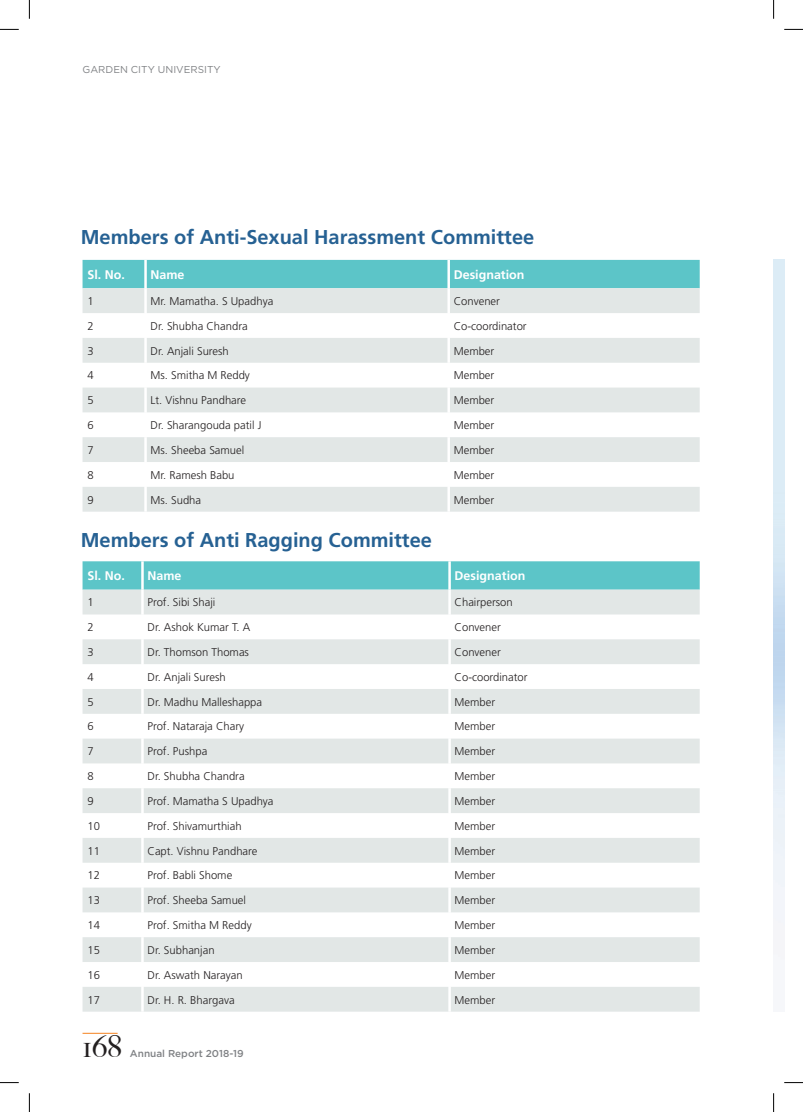
<style>
.page{position:relative;width:803px;height:1112px;background:#fff}
.page>*{position:absolute;margin:0;border:0;box-sizing:border-box;transform-origin:0 0}
.t1{font:500 30px "Big Caslon";color:#231f20}
.t2{font:700 20px "Frutiger";color:#266193}
.t3{font:700 12.5px "Frutiger";color:#fff}
.t4{font:300 11.25px "Frutiger";color:#231f20}
.t5{font:10px "Gotham";color:#808285}
.t6{font:500 10px "Gotham";color:#808285}
</style>
<div class="page">
<div style="left:83px;top:260px;width:617px;height:28px;background:#5cc5c8"></div>
<svg style="left:83px;top:288px;width:617px;height:223px;fill:#e2e7e6"></svg>
<hr style="left:144px;top:260px;width:3px;height:28px;background:#fff">
<hr style="left:447px;top:260px;width:3px;height:28px;background:#fff">
<hr style="left:144px;top:288px;width:3px;height:25px;background:#fff">
<hr style="left:447px;top:288px;width:3px;height:25px;background:#fff">
<hr style="left:144px;top:313px;width:3px;height:25px;background:#fff">
<hr style="left:447px;top:313px;width:3px;height:25px;background:#fff">
<hr style="left:144px;top:338px;width:3px;height:24px;background:#fff">
<hr style="left:447px;top:338px;width:3px;height:24px;background:#fff">
<hr style="left:144px;top:362px;width:3px;height:25px;background:#fff">
<hr style="left:447px;top:362px;width:3px;height:25px;background:#fff">
<hr style="left:144px;top:387px;width:3px;height:25px;background:#fff">
<hr style="left:447px;top:387px;width:3px;height:25px;background:#fff">
<hr style="left:144px;top:412px;width:3px;height:25px;background:#fff">
<hr style="left:447px;top:412px;width:3px;height:25px;background:#fff">
<hr style="left:144px;top:437px;width:3px;height:25px;background:#fff">
<hr style="left:447px;top:437px;width:3px;height:25px;background:#fff">
<hr style="left:144px;top:462px;width:3px;height:24px;background:#fff">
<hr style="left:447px;top:462px;width:3px;height:24px;background:#fff">
<hr style="left:144px;top:486px;width:3px;height:25px;background:#fff">
<hr style="left:447px;top:486px;width:3px;height:25px;background:#fff">
<div style="left:83px;top:561px;width:617px;height:28px;background:#5cc5c8"></div>
<svg style="left:83px;top:589px;width:617px;height:422px;fill:#e2e7e6"></svg>
<hr style="left:141px;top:561px;width:3px;height:28px;background:#fff">
<hr style="left:448px;top:561px;width:3px;height:28px;background:#fff">
<hr style="left:141px;top:589px;width:3px;height:25px;background:#fff">
<hr style="left:448px;top:589px;width:3px;height:25px;background:#fff">
<hr style="left:141px;top:614px;width:3px;height:25px;background:#fff">
<hr style="left:448px;top:614px;width:3px;height:25px;background:#fff">
<hr style="left:141px;top:639px;width:3px;height:25px;background:#fff">
<hr style="left:448px;top:639px;width:3px;height:25px;background:#fff">
<hr style="left:141px;top:664px;width:3px;height:24px;background:#fff">
<hr style="left:448px;top:664px;width:3px;height:24px;background:#fff">
<hr style="left:141px;top:688px;width:3px;height:25px;background:#fff">
<hr style="left:448px;top:688px;width:3px;height:25px;background:#fff">
<hr style="left:141px;top:713px;width:3px;height:25px;background:#fff">
<hr style="left:448px;top:713px;width:3px;height:25px;background:#fff">
<hr style="left:141px;top:738px;width:3px;height:25px;background:#fff">
<hr style="left:448px;top:738px;width:3px;height:25px;background:#fff">
<hr style="left:141px;top:763px;width:3px;height:25px;background:#fff">
<hr style="left:448px;top:763px;width:3px;height:25px;background:#fff">
<hr style="left:141px;top:788px;width:3px;height:24px;background:#fff">
<hr style="left:448px;top:788px;width:3px;height:24px;background:#fff">
<hr style="left:141px;top:812px;width:3px;height:25px;background:#fff">
<hr style="left:448px;top:812px;width:3px;height:25px;background:#fff">
<hr style="left:141px;top:837px;width:3px;height:25px;background:#fff">
<hr style="left:448px;top:837px;width:3px;height:25px;background:#fff">
<hr style="left:141px;top:862px;width:3px;height:25px;background:#fff">
<hr style="left:448px;top:862px;width:3px;height:25px;background:#fff">
<hr style="left:141px;top:887px;width:3px;height:25px;background:#fff">
<hr style="left:448px;top:887px;width:3px;height:25px;background:#fff">
<hr style="left:141px;top:912px;width:3px;height:24px;background:#fff">
<hr style="left:448px;top:912px;width:3px;height:24px;background:#fff">
<hr style="left:141px;top:936px;width:3px;height:25px;background:#fff">
<hr style="left:448px;top:936px;width:3px;height:25px;background:#fff">
<hr style="left:141px;top:961px;width:3px;height:25px;background:#fff">
<hr style="left:448px;top:961px;width:3px;height:25px;background:#fff">
<hr style="left:141px;top:986px;width:3px;height:25px;background:#fff">
<hr style="left:448px;top:986px;width:3px;height:25px;background:#fff">
<hr style="left:83px;top:1032px;width:35px;height:1px;background:#f58220">
<svg style="left:0;top:29px;width:19px;height:1px"></svg>
<svg style="left:784px;top:29px;width:19px;height:1px"></svg>
<svg style="left:0;top:1082px;width:19px;height:1px"></svg>
<svg style="left:784px;top:1082px;width:19px;height:1px"></svg>
<svg style="left:29px;top:0;width:1px;height:19px"></svg>
<svg style="left:29px;top:1093px;width:1px;height:18px"></svg>
<svg style="left:773px;top:0;width:1px;height:19px"></svg>
<svg style="left:773px;top:1093px;width:1px;height:18px"></svg>
<p class="t5" style="left:83px;top:65px;width:140px">GARDEN CITY UNIVERSITY</p>
<h2 class="t2" style="left:81px;top:229px;width:455px">Members of Anti-Sexual Harassment Committee</h2>
<p class="t3" style="left:88px;top:269px;width:39px">Sl. No.</p>
<p class="t3" style="left:151px;top:269px;width:36px">Name</p>
<p class="t3" style="left:454px;top:269px;width:72px">Designation</p>
<p class="t4" style="left:88px;top:296px;width:8px">1</p>
<p class="t4" style="left:151px;top:296px;width:124px">Mr. Mamatha. S Upadhya</p>
<p class="t4" style="left:454px;top:296px;width:48px">Convener</p>
<p class="t4" style="left:88px;top:321px;width:8px">2</p>
<p class="t4" style="left:151px;top:321px;width:99px">Dr. Shubha Chandra</p>
<p class="t4" style="left:454px;top:321px;width:74px">Co-coordinator</p>
<p class="t4" style="left:88px;top:346px;width:8px">3</p>
<p class="t4" style="left:151px;top:346px;width:80px">Dr. Anjali Suresh</p>
<p class="t4" style="left:454px;top:346px;width:42px">Member</p>
<p class="t4" style="left:88px;top:371px;width:8px">4</p>
<p class="t4" style="left:151px;top:371px;width:101px">Ms. Smitha M Reddy</p>
<p class="t4" style="left:454px;top:371px;width:42px">Member</p>
<p class="t4" style="left:88px;top:395px;width:8px">5</p>
<p class="t4" style="left:151px;top:395px;width:97px">Lt. Vishnu Pandhare</p>
<p class="t4" style="left:454px;top:395px;width:42px">Member</p>
<p class="t4" style="left:88px;top:420px;width:8px">6</p>
<p class="t4" style="left:151px;top:420px;width:112px">Dr. Sharangouda patil J</p>
<p class="t4" style="left:454px;top:420px;width:42px">Member</p>
<p class="t4" style="left:88px;top:445px;width:8px">7</p>
<p class="t4" style="left:151px;top:445px;width:95px">Ms. Sheeba Samuel</p>
<p class="t4" style="left:454px;top:445px;width:42px">Member</p>
<p class="t4" style="left:88px;top:470px;width:8px">8</p>
<p class="t4" style="left:151px;top:470px;width:85px">Mr. Ramesh Babu</p>
<p class="t4" style="left:454px;top:470px;width:42px">Member</p>
<p class="t4" style="left:88px;top:495px;width:8px">9</p>
<p class="t4" style="left:151px;top:495px;width:52px">Ms. Sudha</p>
<p class="t4" style="left:454px;top:495px;width:42px">Member</p>
<h2 class="t2" style="left:81px;top:531px;width:353px">Members of Anti Ragging Committee</h2>
<p class="t3" style="left:88px;top:570px;width:39px">Sl. No.</p>
<p class="t3" style="left:147px;top:570px;width:36px">Name</p>
<p class="t3" style="left:455px;top:570px;width:72px">Designation</p>
<p class="t4" style="left:88px;top:597px;width:8px">1</p>
<p class="t4" style="left:147px;top:597px;width:69px">Prof. Sibi Shaji</p>
<p class="t4" style="left:455px;top:597px;width:60px">Chairperson</p>
<p class="t4" style="left:88px;top:622px;width:8px">2</p>
<p class="t4" style="left:147px;top:622px;width:104px">Dr. Ashok Kumar T. A</p>
<p class="t4" style="left:455px;top:622px;width:48px">Convener</p>
<p class="t4" style="left:88px;top:647px;width:8px">3</p>
<p class="t4" style="left:147px;top:647px;width:103px">Dr. Thomson Thomas</p>
<p class="t4" style="left:455px;top:647px;width:48px">Convener</p>
<p class="t4" style="left:88px;top:672px;width:8px">4</p>
<p class="t4" style="left:147px;top:672px;width:80px">Dr. Anjali Suresh</p>
<p class="t4" style="left:455px;top:672px;width:74px">Co-coordinator</p>
<p class="t4" style="left:88px;top:696px;width:8px">5</p>
<p class="t4" style="left:147px;top:696px;width:116px">Dr. Madhu Malleshappa</p>
<p class="t4" style="left:455px;top:696px;width:42px">Member</p>
<p class="t4" style="left:88px;top:721px;width:8px">6</p>
<p class="t4" style="left:147px;top:721px;width:98px">Prof. Nataraja Chary</p>
<p class="t4" style="left:455px;top:721px;width:42px">Member</p>
<p class="t4" style="left:88px;top:746px;width:8px">7</p>
<p class="t4" style="left:147px;top:746px;width:61px">Prof. Pushpa</p>
<p class="t4" style="left:455px;top:746px;width:42px">Member</p>
<p class="t4" style="left:88px;top:771px;width:8px">8</p>
<p class="t4" style="left:147px;top:771px;width:99px">Dr. Shubha Chandra</p>
<p class="t4" style="left:455px;top:771px;width:42px">Member</p>
<p class="t4" style="left:88px;top:796px;width:8px">9</p>
<p class="t4" style="left:147px;top:796px;width:128px">Prof. Mamatha S Upadhya</p>
<p class="t4" style="left:455px;top:796px;width:42px">Member</p>
<p class="t4" style="left:88px;top:821px;width:14px">10</p>
<p class="t4" style="left:147px;top:821px;width:96px">Prof. Shivamurthiah</p>
<p class="t4" style="left:455px;top:821px;width:42px">Member</p>
<p class="t4" style="left:88px;top:845px;width:14px">11</p>
<p class="t4" style="left:147px;top:845px;width:111px">Capt. Vishnu Pandhare</p>
<p class="t4" style="left:455px;top:845px;width:42px">Member</p>
<p class="t4" style="left:88px;top:870px;width:14px">12</p>
<p class="t4" style="left:147px;top:870px;width:86px">Prof. Babli Shome</p>
<p class="t4" style="left:455px;top:870px;width:42px">Member</p>
<p class="t4" style="left:88px;top:895px;width:14px">13</p>
<p class="t4" style="left:147px;top:895px;width:100px">Prof. Sheeba Samuel</p>
<p class="t4" style="left:455px;top:895px;width:42px">Member</p>
<p class="t4" style="left:88px;top:920px;width:14px">14</p>
<p class="t4" style="left:147px;top:920px;width:106px">Prof. Smitha M Reddy</p>
<p class="t4" style="left:455px;top:920px;width:42px">Member</p>
<p class="t4" style="left:88px;top:945px;width:14px">15</p>
<p class="t4" style="left:147px;top:945px;width:69px">Dr. Subhanjan</p>
<p class="t4" style="left:455px;top:945px;width:42px">Member</p>
<p class="t4" style="left:88px;top:969px;width:14px">16</p>
<p class="t4" style="left:147px;top:969px;width:97px">Dr. Aswath Narayan</p>
<p class="t4" style="left:455px;top:969px;width:42px">Member</p>
<p class="t4" style="left:88px;top:994px;width:14px">17</p>
<p class="t4" style="left:147px;top:994px;width:89px">Dr. H. R. Bhargava</p>
<p class="t4" style="left:455px;top:994px;width:42px">Member</p>
<h1 class="t1" style="left:83px;top:1035px;width:41px">168</h1>
<p class="t6" style="left:130px;top:1049px;width:115px">Annual Report 2018-19</p>
</div>
